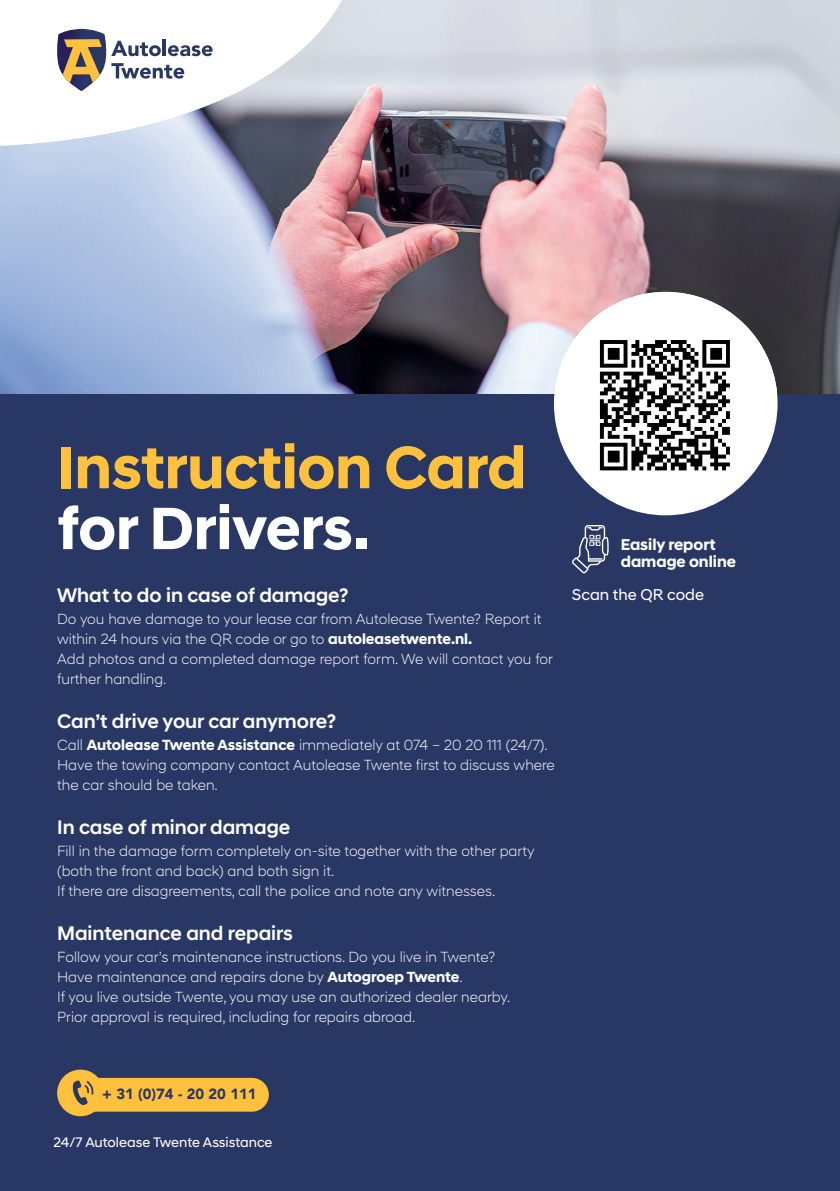
<style>
.page{position:relative;width:840px;height:1191px;background:#fff}
.page>*{position:absolute;margin:0;border:0;box-sizing:border-box;transform-origin:0 0}
.t1{font:700 60.8px "Hyundai Sans Head";color:#fec13e}
.t2{font:700 60.8px "Hyundai Sans Head";color:#fff}
.t3{font:500 20px "Hyundai Sans Head";color:#fff}
.t4{font:700 16px/17.6px "Hyundai Sans Head";color:#fff}
.t5{font:16px "Hyundai Sans Head";color:#fff}
.t6{font:300 15px/20px "Hyundai Sans Head";color:#fff}
.t7{font:900 14.8px "Avenir";color:#293763}
.t8{font:14px "Hyundai Sans Head";color:#fff}
.s1{font-weight:700}
</style>
<div class="page">
<img style="left:0;top:0;width:839px;height:394px">
<div style="left:0;top:394px;width:839px;height:797px;background:#293764"></div>
<div style="left:79px;top:1077px;width:190px;height:34px;background:#fec13e;border-radius:17px"></div>
<div style="left:57px;top:1069px;width:47px;height:47px;background:#fec13e;border-radius:50%"></div>
<svg style="left:73px;top:1080px;width:21px;height:25px"></svg>
<svg style="left:572px;top:525px;width:36px;height:48px"></svg>
<div style="left:553px;top:292px;width:224px;height:223px;background:#fff;border-radius:50%"></div>
<img style="left:599px;top:340px;width:131px;height:131px">
<svg style="left:0;top:0;width:354px;height:147px"></svg>
<svg style="left:57px;top:29px;width:155px;height:62px"></svg>
<h1 class="t1" style="left:57px;top:431px;width:470px">Instruction Card</h1>
<h1 class="t2" style="left:57px;top:492px;width:313px">for Drivers.</h1>
<h2 class="t3" style="left:57px;top:583px;width:293px">What to do in case of damage?</h2>
<p class="t6" style="left:57px;top:608px;width:497px">Do you have damage to your lease car from Autolease Twente? Report it within 24 hours via the QR code or go to <span class="s1">autoleasetwente.nl.<br></span>Add photos and a completed damage report form. We will contact you for further handling.</p>
<h2 class="t3" style="left:57px;top:709px;width:280px">Can’t drive your car anymore?</h2>
<p class="t6" style="left:57px;top:734px;width:499px">Call <span class="s1">Autolease Twente Assistance</span> immediately at 074 – 20 20 111 (24/7).<br>Have the towing company contact Autolease Twente first to discuss where the car should be taken.</p>
<h2 class="t3" style="left:57px;top:815px;width:234px">In case of minor damage</h2>
<p class="t6" style="left:57px;top:840px;width:478px">Fill in the damage form completely on-site together with the other party (both the front and back) and both sign it.<br>If there are disagreements, call the police and note any witnesses.</p>
<h2 class="t3" style="left:57px;top:921px;width:237px">Maintenance and repairs</h2>
<p class="t6" style="left:57px;top:946px;width:454px">Follow your car’s maintenance instructions. Do you live in Twente?<br>Have maintenance and repairs done by <span class="s1">Autogroep Twente</span>.<br>If you live outside Twente, you may use an authorized dealer nearby.<br>Prior approval is required, including for repairs abroad.</p>
<p class="t4" style="left:620px;top:535px;width:117px">Easily report damage online</p>
<p class="t5" style="left:571px;top:585px;width:133px">Scan the QR code</p>
<p class="t7" style="left:102px;top:1081px;width:156px">+ 31 (0)74 - 20 20 111</p>
<p class="t8" style="left:53px;top:1133px;width:220px">24/7 Autolease Twente Assistance</p>
</div>
